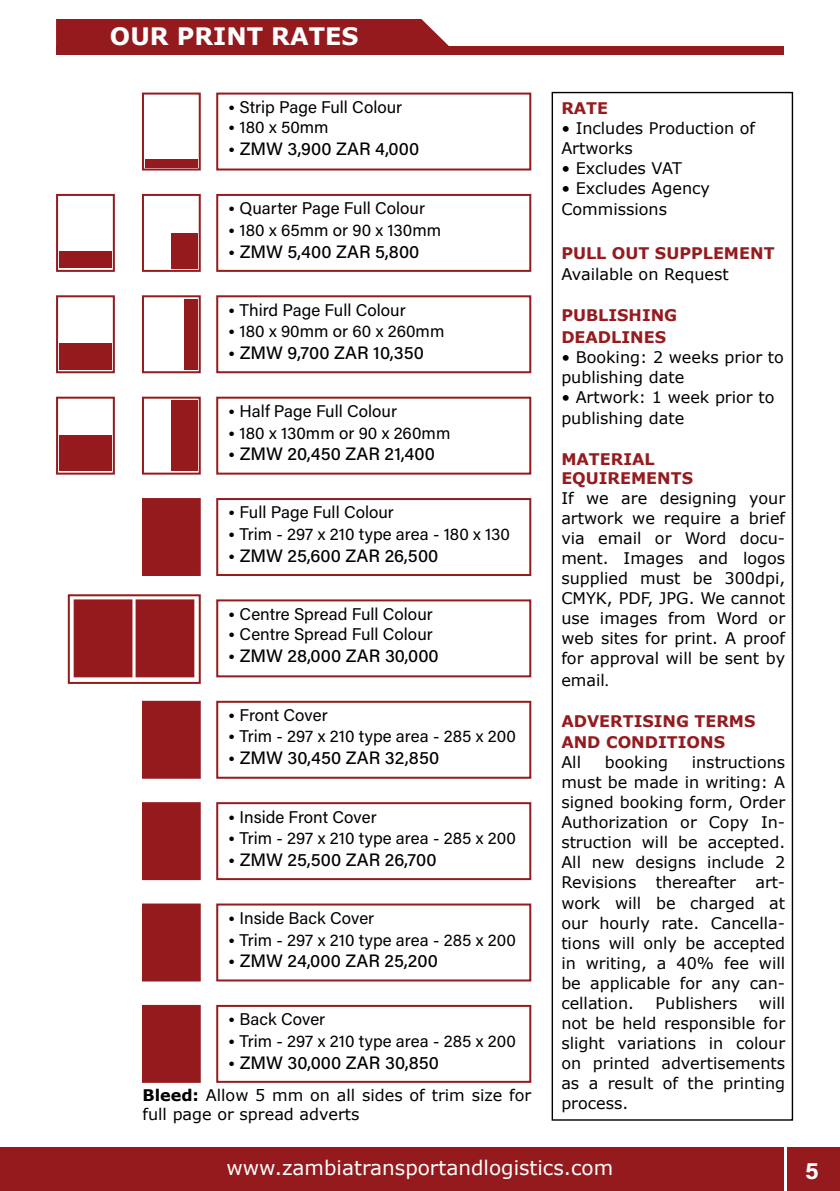
<style>
.page{position:relative;width:840px;height:1191px;background:#fff}
.page>*{position:absolute;margin:0;border:0;box-sizing:border-box;transform-origin:0 0}
.t1{font:700 24px "Verdana";color:#fff}
.t2{font:24px "Acumin Variable Concept";color:#fff}
.t3{font:20px "Verdana";color:#fff}
.t4{font:18px "Acumin Variable Concept";letter-spacing:.03em;color:#000}
.t5{font:17px "Acumin Variable Concept";letter-spacing:.02em;color:#000}
.t6{font:16px/20px "Verdana";color:#000}
.t7{font:700 16px/21.6px "Verdana";color:#951b1f}
.s1{font-family:"Malgun Gothic";font-weight:700}
.s2{font-family:"Malgun Gothic";font-weight:700;font-size:17px}
.s3{font-family:"Minion Pro";font-size:18px}
.s4{font-weight:700}
</style>
<div class="page">
<div style="left:0;top:1147px;width:839px;height:44px;background:#941a1d"></div>
<hr style="left:783px;top:1142px;width:3px;height:49px;background:#fff">
<div style="left:56px;top:47px;width:727px;height:8px;background:#941a1d"></div>
<div style="left:56px;top:19px;width:396px;height:28px;background:#941a1d"></div>
<div style="left:56px;top:397px;width:59px;height:77px;border:2px solid #951b1f"></div>
<div style="left:56px;top:194px;width:59px;height:78px;border:2px solid #951b1f"></div>
<div style="left:56px;top:295px;width:59px;height:78px;border:2px solid #951b1f"></div>
<div style="left:142px;top:93px;width:59px;height:77px;border:2px solid #951b1f"></div>
<div style="left:142px;top:397px;width:59px;height:77px;border:2px solid #951b1f"></div>
<div style="left:142px;top:701px;width:59px;height:77px;background:#941a1d"></div>
<div style="left:142px;top:194px;width:59px;height:78px;border:2px solid #951b1f"></div>
<div style="left:142px;top:498px;width:59px;height:78px;background:#941a1d;border:2px solid #951b1f"></div>
<div style="left:142px;top:802px;width:59px;height:78px;background:#941a1d;border:2px solid #951b1f"></div>
<div style="left:142px;top:295px;width:59px;height:78px;border:2px solid #951b1f"></div>
<div style="left:142px;top:903px;width:59px;height:78px;background:#941a1d;border:2px solid #951b1f"></div>
<div style="left:142px;top:1005px;width:59px;height:77px;background:#941a1d"></div>
<div style="left:216px;top:295px;width:315px;height:78px;border:2px solid #951b1f"></div>
<div style="left:216px;top:599px;width:315px;height:78px;border:2px solid #951b1f"></div>
<div style="left:216px;top:903px;width:315px;height:78px;border:2px solid #951b1f"></div>
<div style="left:216px;top:1005px;width:315px;height:77px;border:2px solid #951b1f"></div>
<div style="left:216px;top:194px;width:315px;height:78px;border:2px solid #951b1f"></div>
<div style="left:216px;top:498px;width:315px;height:78px;border:2px solid #951b1f"></div>
<div style="left:216px;top:802px;width:315px;height:78px;border:2px solid #951b1f"></div>
<div style="left:216px;top:93px;width:315px;height:77px;border:2px solid #951b1f"></div>
<div style="left:216px;top:397px;width:315px;height:77px;border:2px solid #951b1f"></div>
<div style="left:216px;top:701px;width:315px;height:77px;border:2px solid #951b1f"></div>
<div style="left:145px;top:159px;width:52px;height:8px;background:#941a1d"></div>
<div style="left:59px;top:251px;width:52px;height:17px;background:#941a1d"></div>
<div style="left:59px;top:343px;width:52px;height:27px;background:#941a1d"></div>
<div style="left:59px;top:435px;width:52px;height:36px;background:#941a1d"></div>
<div style="left:171px;top:233px;width:26px;height:35px;background:#941a1d"></div>
<div style="left:184px;top:299px;width:13px;height:71px;background:#941a1d"></div>
<div style="left:171px;top:400px;width:26px;height:71px;background:#941a1d"></div>
<div style="left:74px;top:599px;width:58px;height:78px;background:#941a1d"></div>
<div style="left:135px;top:599px;width:59px;height:78px;background:#941a1d;border:2px solid #951b1f"></div>
<div style="left:68px;top:594px;width:133px;height:90px;border:2px solid #941a1d"></div>
<div style="left:551px;top:92px;width:241px;height:1028px;border:1px solid #000"></div>
<h1 class="t1" style="left:110px;top:20px;width:250px">OUR PRINT RATES</h1>
<p class="t5" style="left:228px;top:95px;width:175px"><span class="s1">•</span> Strip Page Full Colour</p>
<p class="t5" style="left:228px;top:116px;width:102px"><span class="s1">•</span> 180 x 50mm</p>
<p class="t4" style="left:228px;top:136px;width:192px"><span class="s2">•</span> ZMW 3,900 ZAR 4,000</p>
<p class="t7" style="left:561px;top:97px;width:48px">RATE</p>
<p class="t6" style="left:561px;top:118px;width:195px">• Includes Production of<br>Artworks</p>
<p class="t6" style="left:561px;top:158px;width:122px">• Excludes VAT</p>
<p class="t6" style="left:561px;top:177px;width:150px;line-height:21.6px">• Excludes Agency<br>Commissions</p>
<p class="t7" style="left:561px;top:242px;width:215px">PULL OUT SUPPLEMENT</p>
<p class="t6" style="left:561px;top:264px;width:169px">Available on Request</p>
<p class="t7" style="left:561px;top:304px;width:117px">PUBLISHING<br>DEADLINES</p>
<p class="t6" style="left:561px;top:347px;width:224px">• Booking: 2 weeks prior to publishing date</p>
<p class="t6" style="left:561px;top:386px;width:214px;line-height:21.6px">• Artwork: 1 week prior to publishing date</p>
<p class="t7" style="left:561px;top:449px;width:133px;line-height:19.2px">MATERIAL<br>EQUIREMENTS</p>
<p class="t6" style="left:561px;top:488px;width:225px;text-align:justify">If we are designing your artwork we require a brief via email or Word docu&shy;ment. Images and logos supplied must be 300dpi, CMYK, PDF, JPG. We cannot use images from Word or web sites for print. A proof for approval will be sent by</p>
<p class="t6" style="left:561px;top:670px;width:49px">email<span class="s3">.</span></p>
<p class="t7" style="left:561px;top:710px;width:195px">ADVERTISING TERMS<br>AND CONDITIONS</p>
<p class="t6" style="left:561px;top:752px;width:21px">All</p>
<p class="t6" style="left:604px;top:752px;width:65px">booking</p>
<p class="t5" style="left:228px;top:197px;width:198px"><span class="s1">•</span> Quarter Page Full Colour</p>
<p class="t5" style="left:228px;top:218px;width:214px"><span class="s1">•</span> 180 x 65mm or 90 x 130mm</p>
<p class="t4" style="left:228px;top:239px;width:192px"><span class="s2">•</span> ZMW 5,400 ZAR 5,800</p>
<p class="t5" style="left:228px;top:298px;width:178px"><span class="s1">•</span> Third Page Full Colour</p>
<p class="t5" style="left:228px;top:320px;width:217px"><span class="s1">•</span> 180 x 90mm or 60 x 260mm</p>
<p class="t4" style="left:228px;top:340px;width:196px"><span class="s2">•</span> ZMW 9,700 ZAR 10,350</p>
<p class="t5" style="left:228px;top:399px;width:170px"><span class="s1">•</span> Half Page Full Colour</p>
<p class="t5" style="left:228px;top:421px;width:223px"><span class="s1">•</span> 180 x 130mm or 90 x 260mm</p>
<p class="t4" style="left:228px;top:441px;width:207px"><span class="s2">•</span> ZMW 20,450 ZAR 21,400</p>
<p class="t5" style="left:228px;top:501px;width:167px"><span class="s1">•</span> Full Page Full Colour</p>
<p class="t5" style="left:228px;top:522px;width:283px"><span class="s1">•</span> Trim - 297 x 210 type area - 180 x 130</p>
<p class="t4" style="left:228px;top:543px;width:211px"><span class="s2">•</span> ZMW 25,600 ZAR 26,500</p>
<p class="t5" style="left:228px;top:602px;width:205px"><span class="s1">•</span> Centre Spread Full Colour</p>
<p class="t5" style="left:228px;top:622px;width:205px"><span class="s1">•</span> Centre Spread Full Colour</p>
<p class="t4" style="left:228px;top:643px;width:211px"><span class="s2">•</span> ZMW 28,000 ZAR 30,000</p>
<p class="t5" style="left:228px;top:703px;width:100px"><span class="s1">•</span> Front Cover</p>
<p class="t5" style="left:228px;top:725px;width:289px"><span class="s1">•</span> Trim - 297 x 210 type area - 285 x 200</p>
<p class="t4" style="left:228px;top:745px;width:212px"><span class="s2">•</span> ZMW 30,450 ZAR 32,850</p>
<p class="t6" style="left:561px;top:752px;width:225px;text-align:justify;text-indent:130px">instructions must be made in writing: A signed booking form, Order Authorization or Copy In&shy;struction will be accepted.<br>All new designs include 2<br>Revisions thereafter art&shy;work will be charged at our hourly rate. Cancella&shy;tions will only be accepted in writing, a 40% fee will be applicable for any can&shy;cellation.</p>
<p class="t5" style="left:228px;top:805px;width:149px"><span class="s1">•</span> Inside Front Cover</p>
<p class="t5" style="left:228px;top:826px;width:289px"><span class="s1">•</span> Trim - 297 x 210 type area - 285 x 200</p>
<p class="t4" style="left:228px;top:847px;width:209px"><span class="s2">•</span> ZMW 25,500 ZAR 26,700</p>
<p class="t5" style="left:228px;top:906px;width:147px"><span class="s1">•</span> Inside Back Cover</p>
<p class="t5" style="left:228px;top:928px;width:289px"><span class="s1">•</span> Trim - 297 x 210 type area - 285 x 200</p>
<p class="t4" style="left:228px;top:948px;width:211px"><span class="s2">•</span> ZMW 24,000 ZAR 25,200</p>
<p class="t6" style="left:561px;top:992px;width:225px;text-align:justify;text-indent:197px">will not be held responsible for slight variations in colour on printed advertisements as a result of the printing process.</p>
<p class="t6" style="left:655px;top:992px;width:83px">Publishers</p>
<p class="t5" style="left:228px;top:1007px;width:98px"><span class="s1">•</span> Back Cover</p>
<p class="t5" style="left:228px;top:1029px;width:289px"><span class="s1">•</span> Trim - 297 x 210 type area - 285 x 200</p>
<p class="t4" style="left:228px;top:1049px;width:212px"><span class="s2">•</span> ZMW 30,000 ZAR 30,850</p>
<p class="t6" style="left:142px;top:1085px;width:390px;line-height:19.2px"><span class="s4">Bleed:</span> Allow 5 mm on all sides of trim size for full page or spread adverts</p>
<p class="t3" style="left:226px;top:1153px;width:388px">www.zambiatransportandlogistics.com</p>
<h1 class="t2" style="left:804px;top:1154px;width:14px">5</h1>
</div>
